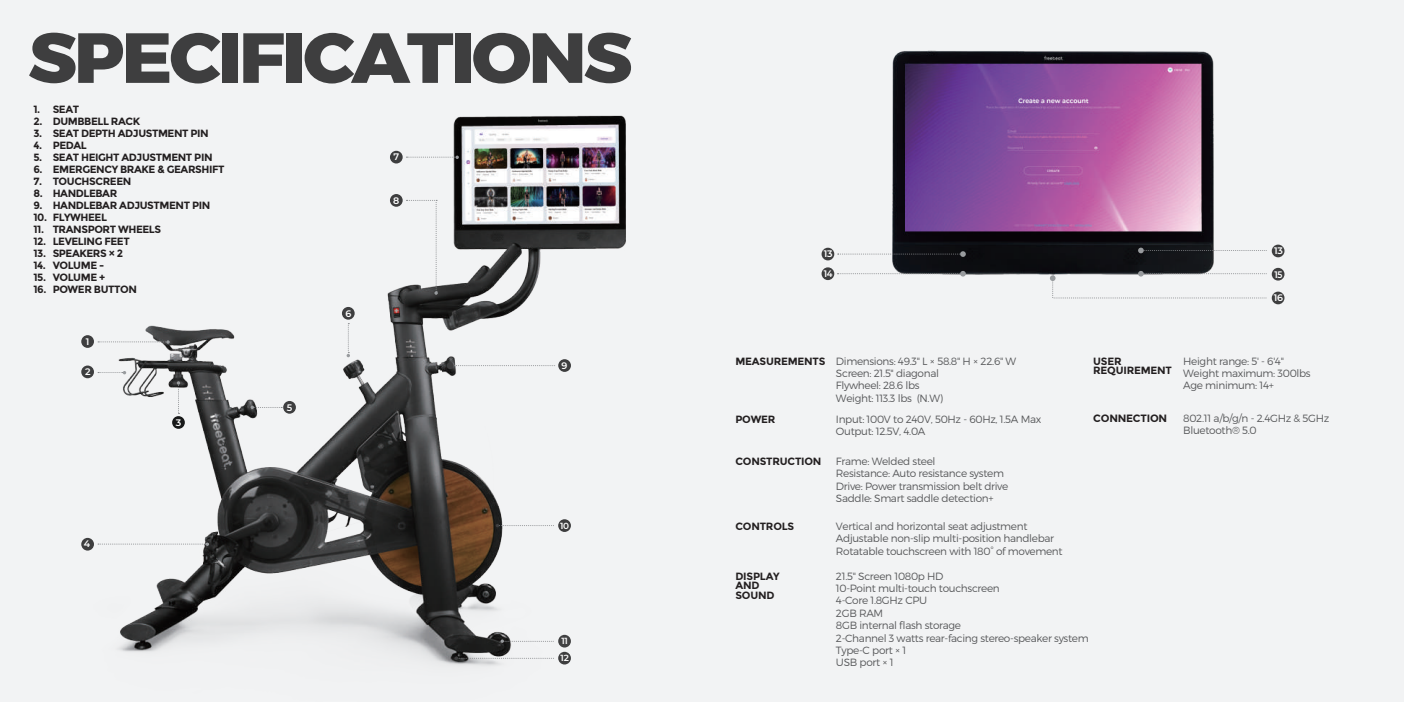
<style>
.page{position:relative;width:1404px;height:702px;background:#fff}
.page>*{position:absolute;margin:0;border:0;box-sizing:border-box;transform-origin:0 0}
.t1{font:700 10.65px "Montserrat";letter-spacing:-.02em;color:#231f20}
.t2{font:300 10.5px/12.5px "Montserrat";letter-spacing:-.03em;color:#57585a}
.t3{font:700 10.5px/12px "Montserrat";letter-spacing:-.04em;color:#231f20}
.t4{font:700 10.5px/9.6px "Montserrat";letter-spacing:-.02em;color:#231f20}
.t5{font:600 9.45px/19.6px "Montserrat";letter-spacing:-.04em;color:#fff}
.t6{font:600 9.45px "Montserrat";letter-spacing:-.04em;color:#fff;scale:.95 1}
.t7{font:600 8.85px "Montserrat";color:#fff}
.s1{font-weight:700;color:#231f20}
</style>
<div class="page">
<div style="left:0;top:0;width:1403px;height:702px;background:#f2f3f4"></div>
<img style="left:892px;top:50px;width:321px;height:224px">
<svg style="left:29px;top:33px;width:191px;height:50px"></svg>
<div style="left:222px;top:33px;width:15px;height:50px;background:#3e3e3f"></div>
<svg style="left:243px;top:33px;width:41px;height:17px"></svg>
<div style="left:286px;top:33px;width:16px;height:50px;background:#3e3e3f"></div>
<svg style="left:306px;top:33px;width:147px;height:17px"></svg>
<div style="left:455px;top:33px;width:15px;height:50px;background:#3e3e3f"></div>
<svg style="left:474px;top:33px;width:157px;height:17px"></svg>
<img style="left:65px;top:50px;width:566px;height:616px">
<svg style="left:406px;top:155px;width:53px;height:4px"></svg>
<svg style="left:98px;top:340px;width:72px;height:4px"></svg>
<svg style="left:250px;top:405px;width:32px;height:4px"></svg>
<svg style="left:346px;top:323px;width:4px;height:34px"></svg>
<svg style="left:406px;top:200px;width:32px;height:95px"></svg>
<svg style="left:98px;top:371px;width:28px;height:3px"></svg>
<svg style="left:500px;top:639px;width:54px;height:4px"></svg>
<svg style="left:454px;top:365px;width:100px;height:1px"></svg>
<svg style="left:454px;top:656px;width:100px;height:3px"></svg>
<svg style="left:98px;top:542px;width:111px;height:4px"></svg>
<div style="left:446px;top:362px;width:7px;height:7px;background:#3e3e3f;border-radius:50%"></div>
<svg style="left:495px;top:524px;width:59px;height:3px"></svg>
<svg style="left:177px;top:381px;width:3px;height:33px"></svg>
<div style="left:81px;top:538px;width:13px;height:12px;background:#3e3e3f;border-radius:50%"></div>
<div style="left:558px;top:651px;width:13px;height:13px;background:#3e3e3f;border-radius:50%"></div>
<svg style="left:1137px;top:248px;width:129px;height:5px"></svg>
<svg style="left:837px;top:271px;width:128px;height:5px"></svg>
<svg style="left:1049px;top:271px;width:218px;height:27px"></svg>
<svg style="left:837px;top:251px;width:128px;height:6px"></svg>
<div style="left:821px;top:248px;width:13px;height:12px;background:#3e3e3f;border-radius:50%"></div>
<div style="left:821px;top:267px;width:13px;height:13px;background:#3e3e3f;border-radius:50%"></div>
<div style="left:1271px;top:244px;width:13px;height:13px;background:#3e3e3f;border-radius:50%"></div>
<div style="left:1271px;top:268px;width:13px;height:12px;background:#3e3e3f;border-radius:50%"></div>
<div style="left:1271px;top:291px;width:13px;height:13px;background:#3e3e3f;border-radius:50%"></div>
<p class="t3" style="left:53px;top:103px;width:173px">SEAT<br>DUMBBELL RACK<br>SEAT DEPTH ADJUSTMENT PIN<br>PEDAL<br>SEAT HEIGHT ADJUSTMENT PIN<br>EMERGENCY BRAKE &amp; GEARSHIFT<br>TOUCHSCREEN<br>HANDLEBAR<br>HANDLEBAR ADJUSTMENT PIN<br>FLYWHEEL<br>TRANSPORT WHEELS<br>LEVELING FEET<br>SPEAKERS × 2<br>VOLUME -<br>VOLUME +<br>POWER BUTTON</p>
<p class="t3" style="left:33px;top:103px;width:15px">1.<br>2.<br>3.<br>4.<br>5.<br>6.<br>7.<br>8.<br>9.<br>10.<br>11.<br>12.<br>13.<br>14.<br>15.<br>16.</p>
<p class="t5" style="left:86px;top:331px;width:5px">1</p>
<p class="t5" style="left:85px;top:361px;width:7px">2</p>
<p class="t5" style="left:84px;top:534px;width:8px">4</p>
<p class="t5" style="left:176px;top:412px;width:7px">3</p>
<p class="t5" style="left:287px;top:397px;width:7px">5</p>
<p class="t5" style="left:345px;top:303px;width:7px">6</p>
<p class="t5" style="left:393px;top:147px;width:7px">7</p>
<p class="t5" style="left:393px;top:190px;width:8px">8</p>
<p class="t5" style="left:561px;top:355px;width:7px">9</p>
<p class="t7" style="left:560px;top:519px;width:11px">10</p>
<p class="t7" style="left:561px;top:635px;width:8px">11</p>
<p class="t7" style="left:560px;top:652px;width:10px">12</p>
<p class="t5" style="left:823px;top:244px;width:10px">13<br>14</p>
<p class="t5" style="left:1273px;top:241px;width:10px">13</p>
<p class="t6" style="left:1274px;top:267px;width:10px">15</p>
<p class="t5" style="left:1273px;top:288px;width:11px">16</p>
<p class="t2" style="left:835px;top:354px;width:182px;text-indent:-100px"><span class="s1">MEASUREMENTS</span> Dimensions: 49.3" L × 58.8" H × 22.6" W<br>Screen: 21.5" diagonal<br>Flywheel: 28.6 lbs<br>Weight: 113.3 lbs (N.W)</p>
<p class="t4" style="left:1093px;top:356px;width:80px">USER<br>REQUIREMENT</p>
<p class="t2" style="left:1183px;top:354px;width:129px">Height range: 5' - 6'4"<br>Weight maximum: 300lbs<br>Age minimum: 14+</p>
<p class="t3" style="left:735px;top:413px;width:42px">POWER</p>
<p class="t2" style="left:835px;top:412px;width:207px">Input: 100V to 240V, 50Hz - 60Hz, 1.5A Max<br>Output: 12.5V, 4.0A</p>
<p class="t1" style="left:1093px;top:412px;width:76px">CONNECTION</p>
<p class="t2" style="left:1183px;top:412px;width:147px">802.11 a/b/g/n - 2.4GHz &amp; 5GHz<br>Bluetooth® 5.0</p>
<p class="t4" style="left:735px;top:456px;width:87px">CONSTRUCTION</p>
<p class="t2" style="left:835px;top:454px;width:174px">Frame: Welded steel<br>Resistance: Auto resistance system<br>Drive: Power transmission belt drive<br>Saddle: Smart saddle detection+</p>
<p class="t4" style="left:735px;top:521px;width:60px">CONTROLS</p>
<p class="t2" style="left:835px;top:519px;width:228px">Vertical and horizontal seat adjustment<br>Adjustable non-slip multi-position handlebar<br>Rotatable touchscreen with 180° of movement</p>
<p class="t4" style="left:735px;top:571px;width:46px">DISPLAY<br>AND<br>SOUND</p>
<p class="t2" style="left:835px;top:569px;width:254px">21.5" Screen 1080p HD<br>10-Point multi-touch touchscreen<br>4-Core 1.8GHz CPU<br>2GB RAM<br>8GB internal flash storage<br>2-Channel 3 watts rear-facing stereo-speaker system<br>Type-C port × 1<br>USB port × 1</p>
</div>
